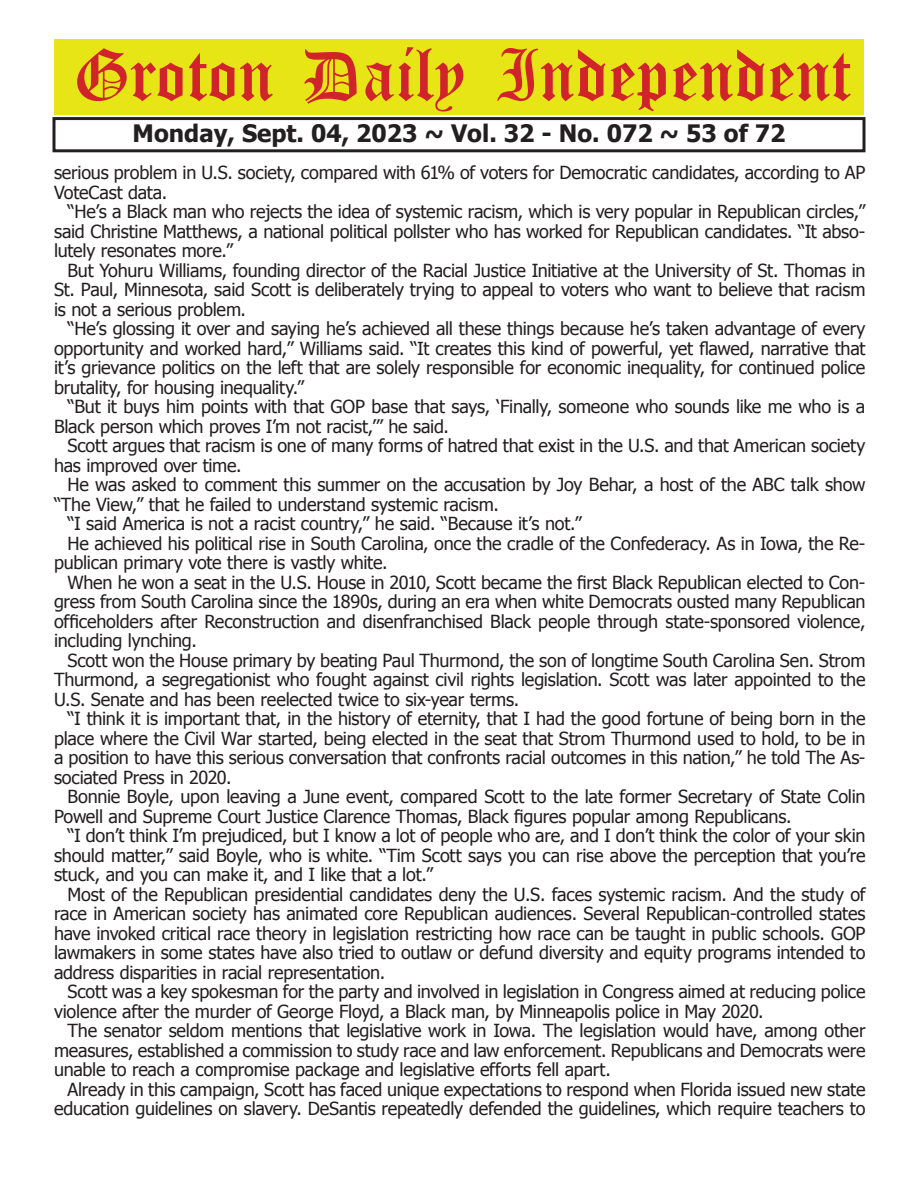
<style>
.page{position:relative;width:918px;height:1188px;background:#fff}
.page>*{position:absolute;margin:0;border:0;box-sizing:border-box;transform-origin:0 0}
.t1{font:54px "Old English Five";color:#d1232a}
.t2{font:700 24px "Tahoma";color:#231f20}
.t3{font:18px/19.5px "Tahoma";letter-spacing:-.01em;color:#231f20}
</style>
<div class="page">
<div style="left:52px;top:117px;width:814px;height:35px;border:3px solid #231f20"></div>
<div style="left:54px;top:40px;width:810px;height:75px;background:#e7e515"></div>
<h1 class="t1" style="left:73px;top:50px;width:779px">Groton Daily Independent</h1>
<h2 class="t2" style="left:133px;top:116px;width:654px">Monday, Sept. 04, 2023 ~ Vol. 32 - No. 072 ~ 53 of 72</h2>
<p class="t3" style="left:54px;top:162px;width:813px">serious problem in U.S. society, compared with 61% of voters for Democratic candidates, according to AP<br>VoteCast data.</p>
<p class="t3" style="left:54px;top:201px;width:813px;text-align:justify;text-indent:14px">“He’s a Black man who rejects the idea of systemic racism, which is very popular in Republican circles,” said Christine Matthews, a national political pollster who has worked for Republican candidates. “It abso&shy;lutely resonates more.”</p>
<p class="t3" style="left:54px;top:260px;width:813px;text-align:justify;text-indent:14px">But Yohuru Williams, founding director of the Racial Justice Initiative at the University of St. Thomas in St. Paul, Minnesota, said Scott is deliberately trying to appeal to voters who want to believe that racism is not a serious problem.</p>
<p class="t3" style="left:54px;top:318px;width:813px;text-align:justify;text-indent:14px">“He’s glossing it over and saying he’s achieved all these things because he’s taken advantage of every opportunity and worked hard,” Williams said. “It creates this kind of powerful, yet flawed, narrative that it’s grievance politics on the left that are solely responsible for economic inequality, for continued police brutality, for housing inequality.”</p>
<p class="t3" style="left:54px;top:396px;width:813px;text-indent:14px">“But it buys him points with that GOP base that says, ‘Finally, someone who sounds like me who is a<br>Black person which proves I’m not racist,’” he said.</p>
<p class="t3" style="left:54px;top:435px;width:813px;text-indent:14px">Scott argues that racism is one of many forms of hatred that exist in the U.S. and that American society has improved over time.</p>
<p class="t3" style="left:68px;top:474px;width:799px">He was asked to comment this summer on the accusation by Joy Behar, a host of the ABC talk show</p>
<p class="t3" style="left:54px;top:494px;width:446px">“The View,” that he failed to understand systemic racism.</p>
<p class="t3" style="left:68px;top:513px;width:516px">“I said America is not a racist country,” he said. “Because it’s not.”</p>
<p class="t3" style="left:68px;top:533px;width:799px">He achieved his political rise in South Carolina, once the cradle of the Confederacy. As in Iowa, the Re-</p>
<p class="t3" style="left:54px;top:552px;width:335px">publican primary vote there is vastly white.</p>
<p class="t3" style="left:68px;top:572px;width:799px">When he won a seat in the U.S. House in 2010, Scott became the first Black Republican elected to Con-</p>
<p class="t3" style="left:54px;top:591px;width:813px">gress from South Carolina since the 1890s, during an era when white Democrats ousted many Republican</p>
<p class="t3" style="left:54px;top:611px;width:813px">officeholders after Reconstruction and disenfranchised Black people through state-sponsored violence,</p>
<p class="t3" style="left:54px;top:630px;width:144px">including lynching.</p>
<p class="t3" style="left:68px;top:650px;width:800px">Scott won the House primary by beating Paul Thurmond, the son of longtime South Carolina Sen. Strom</p>
<p class="t3" style="left:54px;top:669px;width:813px">Thurmond, a segregationist who fought against civil rights legislation. Scott was later appointed to the</p>
<p class="t3" style="left:54px;top:689px;width:467px">U.S. Senate and has been reelected twice to six-year terms.</p>
<p class="t3" style="left:68px;top:708px;width:800px">“I think it is important that, in the history of eternity, that I had the good fortune of being born in the</p>
<p class="t3" style="left:54px;top:728px;width:813px">place where the Civil War started, being elected in the seat that Strom Thurmond used to hold, to be in</p>
<p class="t3" style="left:54px;top:747px;width:813px">a position to have this serious conversation that confronts racial outcomes in this nation,” he told The As-</p>
<p class="t3" style="left:54px;top:766px;width:179px">sociated Press in 2020.</p>
<p class="t3" style="left:68px;top:786px;width:799px">Bonnie Boyle, upon leaving a June event, compared Scott to the late former Secretary of State Colin</p>
<p class="t3" style="left:54px;top:805px;width:739px">Powell and Supreme Court Justice Clarence Thomas, Black figures popular among Republicans.</p>
<p class="t3" style="left:68px;top:825px;width:800px">“I don’t think I’m prejudiced, but I know a lot of people who are, and I don’t think the color of your skin</p>
<p class="t3" style="left:54px;top:844px;width:813px">should matter,” said Boyle, who is white. “Tim Scott says you can rise above the perception that you’re</p>
<p class="t3" style="left:54px;top:864px;width:380px">stuck, and you can make it, and I like that a lot.”</p>
<p class="t3" style="left:68px;top:883px;width:800px">Most of the Republican presidential candidates deny the U.S. faces systemic racism. And the study of</p>
<p class="t3" style="left:54px;top:903px;width:813px">race in American society has animated core Republican audiences. Several Republican-controlled states</p>
<p class="t3" style="left:54px;top:922px;width:813px">have invoked critical race theory in legislation restricting how race can be taught in public schools. GOP</p>
<p class="t3" style="left:54px;top:942px;width:813px">lawmakers in some states have also tried to outlaw or defund diversity and equity programs intended to</p>
<p class="t3" style="left:54px;top:961px;width:333px">address disparities in racial representation.</p>
<p class="t3" style="left:68px;top:981px;width:799px">Scott was a key spokesman for the party and involved in legislation in Congress aimed at reducing police</p>
<p class="t3" style="left:54px;top:1000px;width:711px">violence after the murder of George Floyd, a Black man, by Minneapolis police in May 2020.</p>
<p class="t3" style="left:68px;top:1020px;width:799px">The senator seldom mentions that legislative work in Iowa. The legislation would have, among other</p>
<p class="t3" style="left:54px;top:1039px;width:813px">measures, established a commission to study race and law enforcement. Republicans and Democrats were</p>
<p class="t3" style="left:54px;top:1059px;width:558px">unable to reach a compromise package and legislative efforts fell apart.</p>
<p class="t3" style="left:68px;top:1078px;width:799px">Already in this campaign, Scott has faced unique expectations to respond when Florida issued new state</p>
<p class="t3" style="left:54px;top:1098px;width:813px">education guidelines on slavery. DeSantis repeatedly defended the guidelines, which require teachers to</p>
</div>
